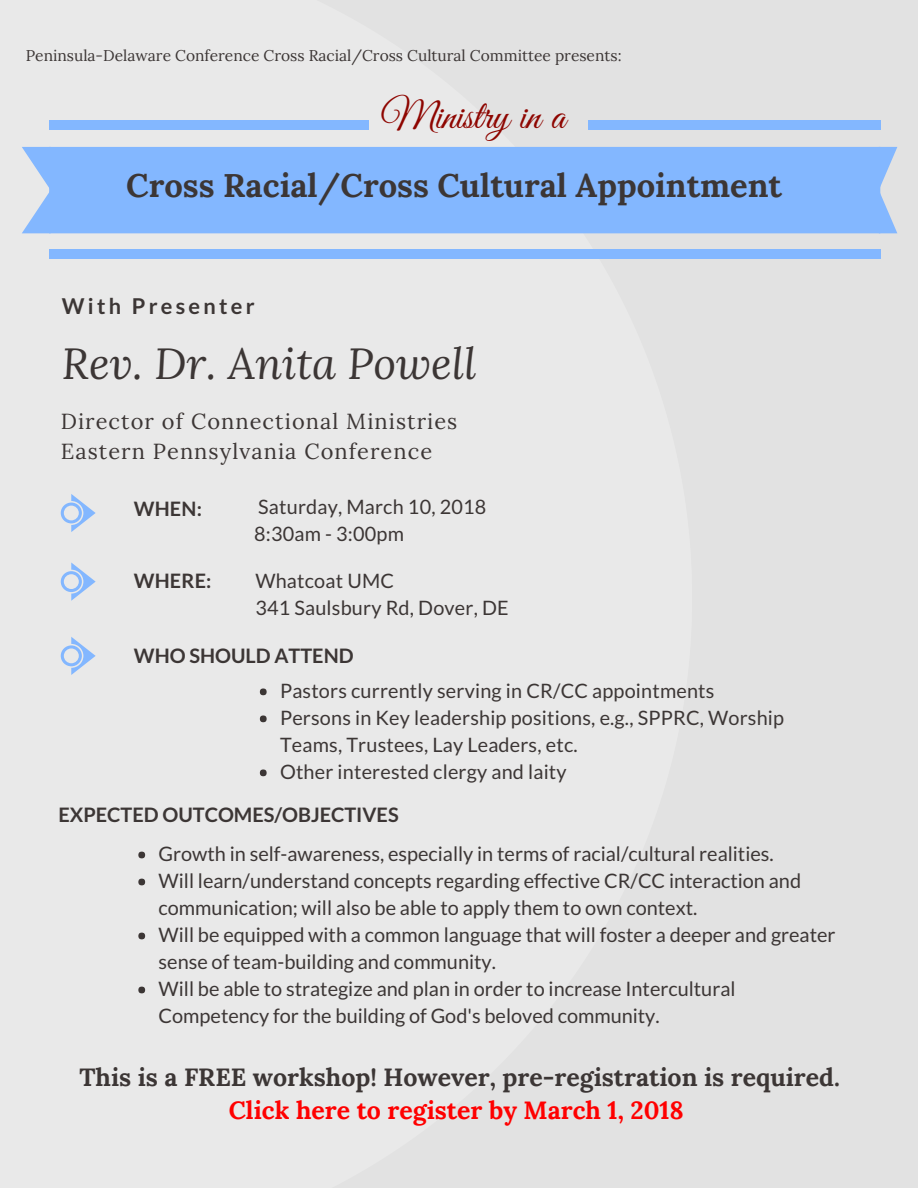
<style>
.page{position:relative;width:918px;height:1188px;background:#e9e9e9}
.page>*{position:absolute;margin:0;border:0;box-sizing:border-box;transform-origin:0 0}
.t1{font:italic 43.65px "Lora";color:#3c3635}
.t2{font:41.1px "Great Vibes";color:#8e0500}
.t3{font:700 32.7px "Lora";color:#3c3635}
.t4{font:700 24.9px "Lora";color:#3c3635}
.t5{font:700 24.9px "Lora";color:#f00}
.t6{font:21.75px/30.3px "Lora";letter-spacing:.05em;color:#3c3635}
.t7{font:700 21.75px "Lato";letter-spacing:.15em;color:#3c3635}
.t8{font:19.95px/27px "Lato";color:#3c3635}
.t9{font:700 19.95px "Lato";color:#3c3635}
.t10{font:19.8px/27px "Lato";letter-spacing:.01em;color:#3c3635}
.t11{font:700 19.8px "Lato";letter-spacing:.01em;color:#3c3635}
.t12{font:15.6px "Lora";color:#3c3635}
</style>
<div class="page">
<svg style="left:61px;top:494px;width:35px;height:38px"></svg>
<svg style="left:880px;top:147px;width:17px;height:86px"></svg>
<svg style="left:22px;top:147px;width:27px;height:86px;background:#b8d1f3"></svg>
<div style="left:49px;top:147px;width:831px;height:86px;background:#83b7ff"></div>
<div style="left:49px;top:121px;width:320px;height:9px;background:#83b7ff"></div>
<div style="left:588px;top:121px;width:292px;height:9px;background:#83b7ff"></div>
<div style="left:49px;top:250px;width:831px;height:9px;background:#83b7ff"></div>
<div style="left:260px;top:688px;width:7px;height:7px;background:#3c3635;border-radius:50%"></div>
<div style="left:260px;top:716px;width:7px;height:6px;background:#3c3635;border-radius:50%"></div>
<div style="left:260px;top:770px;width:7px;height:6px;background:#3c3635;border-radius:50%"></div>
<svg style="left:61px;top:562px;width:35px;height:39px"></svg>
<svg style="left:61px;top:637px;width:35px;height:38px"></svg>
<div style="left:138px;top:852px;width:7px;height:6px;background:#3c3635;border-radius:50%"></div>
<div style="left:138px;top:879px;width:7px;height:6px;background:#3c3635;border-radius:50%"></div>
<div style="left:138px;top:933px;width:7px;height:6px;background:#3c3635;border-radius:50%"></div>
<div style="left:138px;top:987px;width:7px;height:6px;background:#3c3635;border-radius:50%"></div>
<p class="t12" style="left:26px;top:46px;width:597px">Peninsula-Delaware Conference Cross Racial/Cross Cultural Committee presents:</p>
<h2 class="t2" style="left:381px;top:93px;width:186px">Ministry in a</h2>
<h3 class="t3" style="left:126px;top:164px;width:657px">Cross Racial/Cross Cultural Appointment</h3>
<p class="t7" style="left:62px;top:292px;width:194px">With Presenter</p>
<h1 class="t1" style="left:62px;top:337px;width:416px">Rev. Dr. Anita Powell</h1>
<p class="t6" style="left:61px;top:406px;width:398px">Director of Connectional Ministries<br>Eastern Pennsylvania Conference</p>
<p class="t11" style="left:134px;top:497px;width:70px">WHEN:</p>
<p class="t11" style="left:134px;top:569px;width:79px">WHERE:</p>
<p class="t10" style="left:254px;top:493px;width:234px">Saturday, March 10, 2018<br>8:30am - 3:00pm</p>
<p class="t10" style="left:255px;top:567px;width:255px">Whatcoat UMC<br>341 Saulsbury Rd, Dover, DE</p>
<p class="t9" style="left:134px;top:643px;width:221px">WHO SHOULD ATTEND</p>
<p class="t10" style="left:280px;top:676px;width:506px">Pastors currently serving in CR/CC appointments Persons in Key leadership positions, e.g., SPPRC, Worship Teams, Trustees, Lay Leaders, etc.<br>Other interested clergy and laity</p>
<p class="t9" style="left:58px;top:803px;width:342px">EXPECTED OUTCOMES/OBJECTIVES</p>
<p class="t8" style="left:159px;top:839px;width:678px">Growth in self-awareness, especially in terms of racial/cultural realities.<br>Will learn/understand concepts regarding effective CR/CC interaction and communication; will also be able to apply them to own context.<br>Will be equipped with a common language that will foster a deeper and greater sense of team-building and community.<br>Will be able to strategize and plan in order to increase Intercultural Competency for the building of God's beloved community.</p>
<p class="t4" style="left:79px;top:1061px;width:762px">This is a FREE workshop! However, pre-registration is required.</p>
<p class="t5" style="left:229px;top:1094px;width:457px">Click here to register by March 1, 2018</p>
</div>
